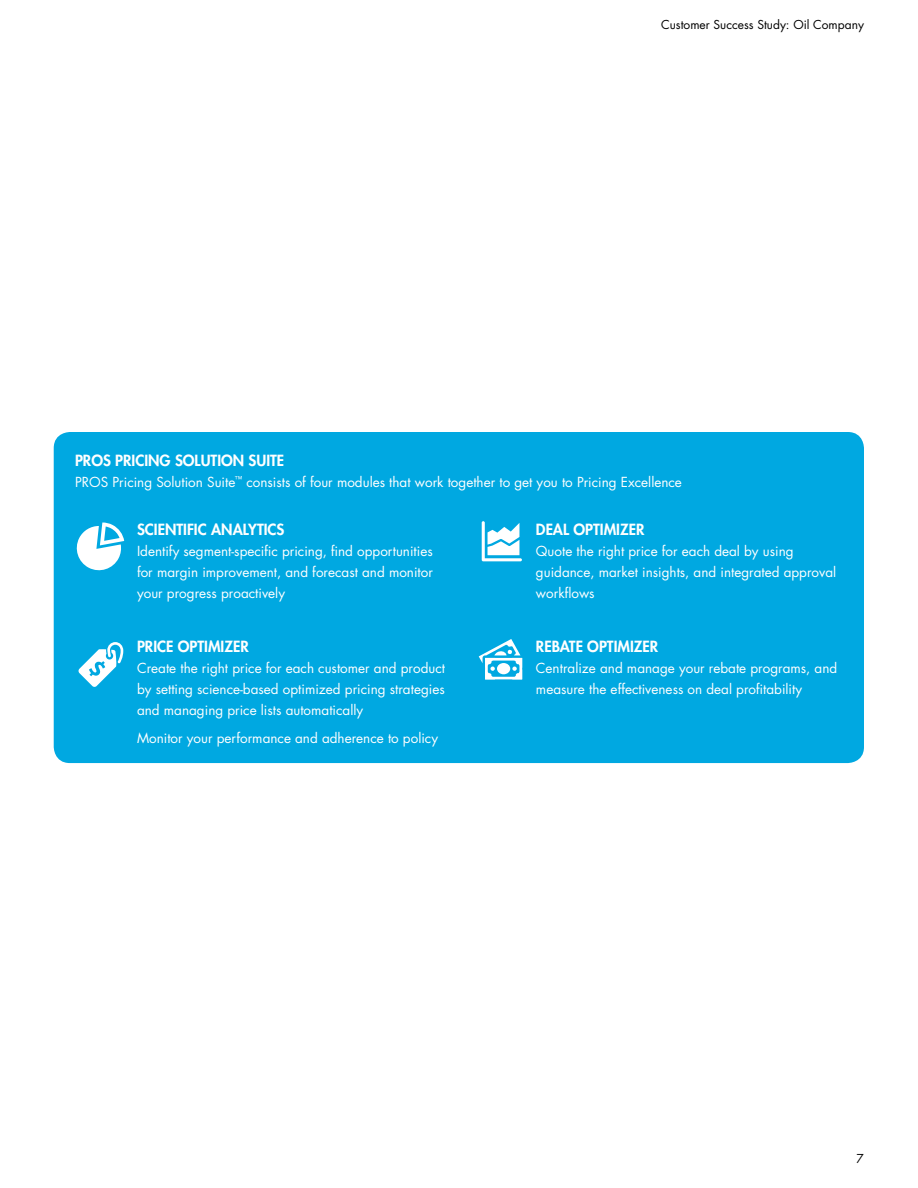
<style>
.page{position:relative;width:918px;height:1188px;background:#fff}
.page>*{position:absolute;margin:0;border:0;box-sizing:border-box;transform-origin:0 0}
.t1{font:800 15px "Futura Std";color:#fff}
.t2{font:13.5px/21px "Futura Std";color:#fff;text-align:justify}
.t3{font:12px "Futura Std";color:#000}
</style>
<div class="page">
<div style="left:54px;top:432px;width:810px;height:331px;background:#00a8e1;border-radius:16px"></div>
<svg style="left:76px;top:523px;width:48px;height:48px"></svg>
<svg style="left:482px;top:521px;width:40px;height:40px"></svg>
<svg style="left:479px;top:639px;width:43px;height:40px"></svg>
<svg style="left:78px;top:642px;width:45px;height:45px"></svg>
<p class="t3" style="left:661px;top:17px;width:204px">Customer Success Study: Oil Company</p>
<p class="t1" style="left:75px;top:451px;width:10px">PROS</p>
<p class="t1" style="left:115px;top:451px;width:170px">PRICING SOLUTION SU ITE</p>
<p class="t2" style="left:75px;top:472px;width:608px">PROS Pricing Solution Suite<sup>™</sup> consists of four modules that work together to get you to Pricing Excellence</p>
<p class="t1" style="left:137px;top:520px;width:149px">SC IENTIFIC ANALYTICS</p>
<p class="t2" style="left:137px;top:540px;width:297px">Identify segment-specific pricing, find opportunities for margin improvement, and forecast and monitor your progress proactively</p>
<p class="t1" style="left:137px;top:637px;width:113px">PRIC E OPTIMIZER</p>
<p class="t2" style="left:137px;top:658px;width:310px">Create the right price for each customer and product by setting science-based optimized pricing strategies and managing price lists automatically</p>
<p class="t2" style="left:137px;top:728px;width:303px">Monitor your performance and adherence to policy</p>
<p class="t1" style="left:536px;top:520px;width:110px">DEAL OPTIMIZER</p>
<p class="t2" style="left:536px;top:540px;width:302px;text-align:left">Quote the right price for each deal by using guidance, market insights, and integrated approval workflows</p>
<p class="t1" style="left:536px;top:637px;width:9px">REBATE</p>
<p class="t1" style="left:587px;top:637px;width:72px">OPTIMIZER</p>
<p class="t2" style="left:536px;top:658px;width:303px">Centralize and manage your rebate programs, and measure the effectiveness on deal profitability</p>
<p class="t3" style="left:857px;top:1151px;width:9px">7</p>
</div>
